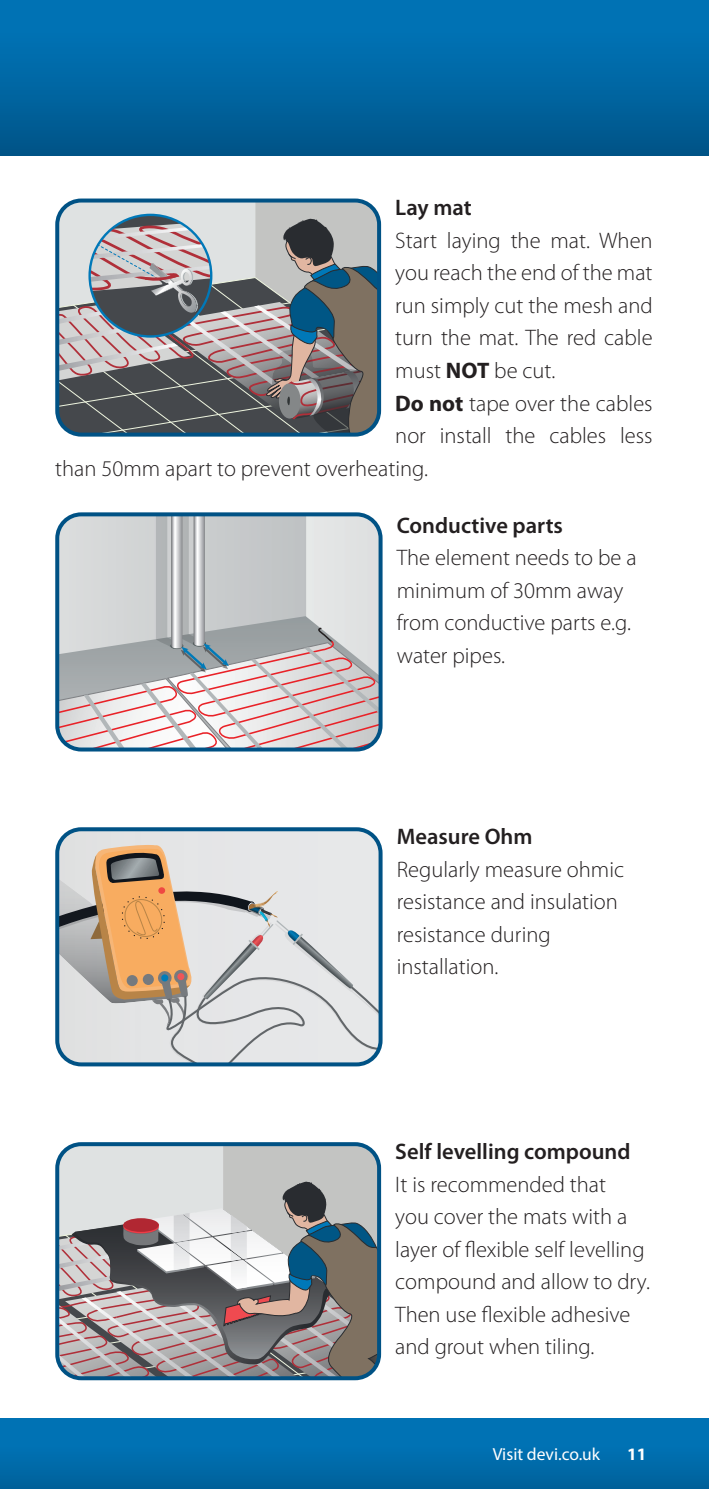
<style>
.page{position:relative;width:709px;height:1489px;background:#fff}
.page>*{position:absolute;margin:0;border:0;box-sizing:border-box;transform-origin:0 0}
.t1{font:300 22.5px/32.5px "Myriad Pro";color:#231f20}
.t2{font:600 22.5px "Myriad Pro";color:#231f20}
.t3{font:17.5px "Myriad Pro";color:#fff}
.t4{font:700 17.5px "Myriad Pro";color:#fff}
.s1{font-weight:700}
</style>
<div class="page">
<div style="left:0;top:0;width:709px;height:156px;background:linear-gradient(to bottom,#0078bc,#00568b)"></div>
<div style="left:0;top:1417px;width:709px;height:71px;background:linear-gradient(to bottom,#0076bb,#00649f)"></div>
<svg style="left:60px;top:203px;width:318px;height:230px;background:#8d8c8f"></svg>
<div style="left:88px;top:214px;width:124px;height:123px;border:2px solid #0078b8;border-radius:50%"></div>
<div style="left:55px;top:198px;width:326px;height:238px;border:4px solid #005285;border-radius:24px"></div>
<svg style="left:60px;top:517px;width:320px;height:232px;background:#cdc8ca"></svg>
<div style="left:55px;top:512px;width:327px;height:239px;border:4px solid #005285;border-radius:24px"></div>
<div style="left:60px;top:832px;width:317px;height:11px;background:#e5e6e7"></div>
<svg style="left:60px;top:843px;width:320px;height:221px;background:#d5cdc4"></svg>
<div style="left:55px;top:827px;width:327px;height:239px;border:4px solid #005285;border-radius:24px"></div>
<svg style="left:60px;top:1147px;width:316px;height:228px;background:#a8a4a4"></svg>
<div style="left:55px;top:1142px;width:326px;height:238px;border:4px solid #005285;border-radius:24px"></div>
<p class="t2" style="left:395px;top:195px;width:78px">Lay mat</p>
<p class="t1" style="left:395px;top:224px;width:259px;text-align:justify">Start laying the mat. When you reach the end of the mat run simply cut the mesh and turn the mat. The red cable must <span class="s1">NOT</span> be cut.</p>
<p class="t1" style="left:395px;top:387px;width:259px"><span class="s1">Do not</span> tape over the cables</p>
<p class="t1" style="left:395px;top:419px;width:259px">nor install the cables less</p>
<p class="t1" style="left:55px;top:452px;width:374px">than 50mm apart to prevent overheating.</p>
<p class="t2" style="left:397px;top:513px;width:168px">Conductive parts</p>
<p class="t1" style="left:397px;top:542px;width:241px">The element needs to be a minimum of 30mm away from conductive parts e.g. water pipes.</p>
<p class="t2" style="left:397px;top:824px;width:137px">Measure Ohm</p>
<p class="t1" style="left:397px;top:853px;width:229px">Regularly measure ohmic resistance and insulation resistance during installation.</p>
<p class="t2" style="left:395px;top:1138px;width:237px">Self levelling compound</p>
<p class="t1" style="left:395px;top:1168px;width:256px">It is recommended that<br>you cover the mats with a layer of flexible self levelling compound and allow to dry.<br>Then use flexible adhesive and grout when tiling.</p>
<p class="t3" style="left:493px;top:1443px;width:109px">Visit devi.co.uk</p>
<p class="t4" style="left:627px;top:1444px;width:21px">11</p>
</div>
